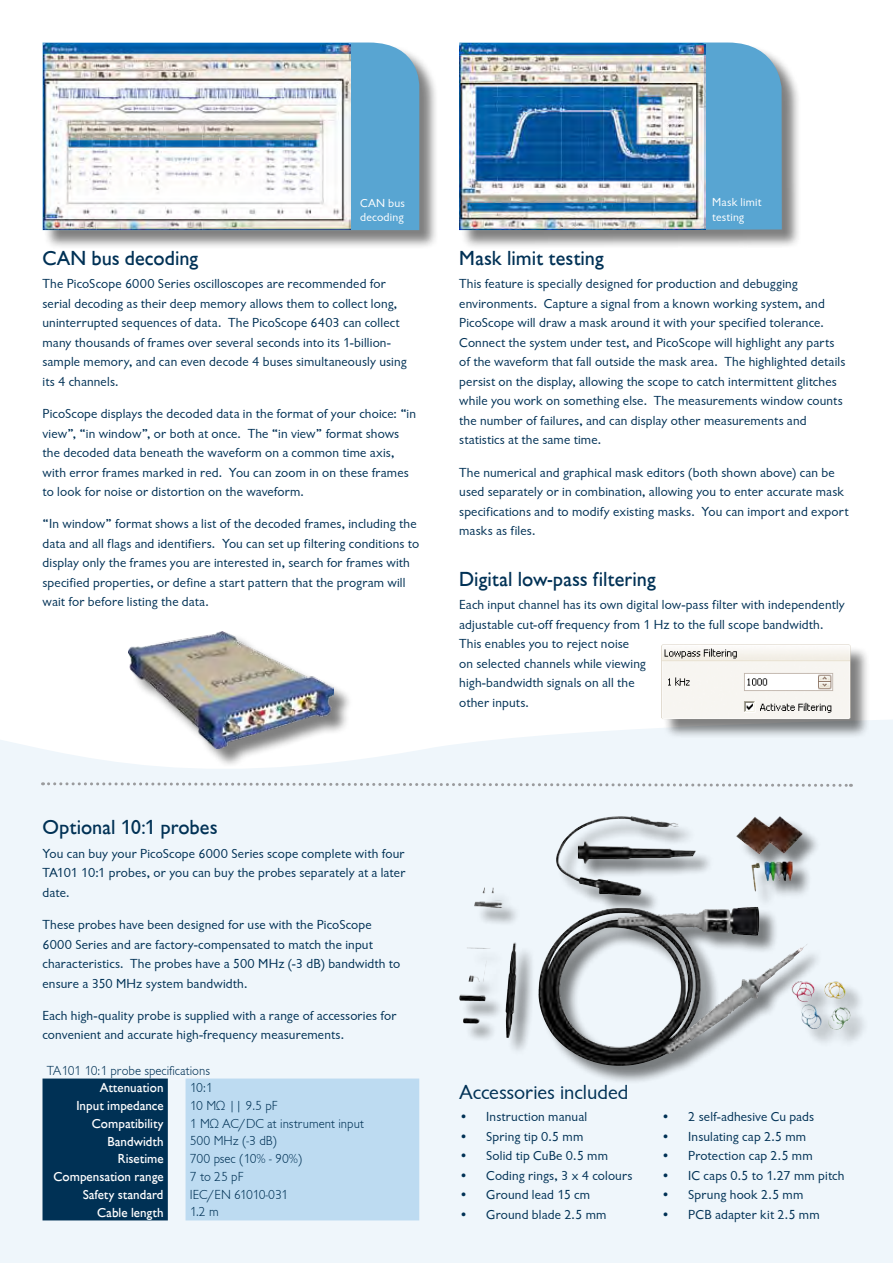
<style>
.page{position:relative;width:893px;height:1263px;background:#fff}
.page>*{position:absolute;margin:0;border:0;box-sizing:border-box;transform-origin:0 0}
.t1{font:500 21px "Chantilly";color:#003155}
.t2{font:21px "Chantilly";color:#003155}
.t3{font:13.5px/19.5px "Chantilly";letter-spacing:.01em;color:#003155}
.t4{font:300 13.5px "Chantilly";color:#003155}
.t5{font:500 13.5px "Chantilly";color:#fff}
.t6{font:300 13.5px "Chantilly";letter-spacing:-.035em;color:#003155}
.t7{font:12px/14.4px "Chantilly";letter-spacing:.015em;color:#fff}
</style>
<div class="page">
<div style="left:0;top:720px;width:893px;height:543px;background:#eff6fb"></div>
<div style="left:44px;top:44px;width:394px;height:205px;background:#000;opacity:.5"></div>
<svg style="left:43px;top:43px;width:378px;height:187px;background:#5ca4cf"></svg>
<img style="left:43px;top:44px;width:307px;height:185px">
<div style="left:460px;top:44px;width:341px;height:205px;background:#000;opacity:.5"></div>
<svg style="left:459px;top:43px;width:323px;height:187px;background:#5da5d1"></svg>
<img style="left:460px;top:44px;width:245px;height:185px">
<div style="left:460px;top:817px;width:408px;height:267px;background:#000;opacity:.5"></div>
<img style="left:754px;top:816px;width:26px;height:11px">
<div style="left:43px;top:1078px;width:125px;height:142px;background:#003155"></div>
<div style="left:186px;top:1078px;width:233px;height:142px;background:#bddbf1"></div>
<svg style="left:43px;top:781px;width:808px;height:7px"></svg>
<div style="left:663px;top:646px;width:207px;height:93px;background:#000;opacity:.5"></div>
<img style="left:661px;top:644px;width:189px;height:75px">
<div style="left:130px;top:632px;width:223px;height:135px;background:#000;opacity:.5"></div>
<img style="left:128px;top:631px;width:206px;height:118px">
<p class="t7" style="left:360px;top:196px;width:46px">CAN bus decoding</p>
<p class="t7" style="left:712px;top:195px;width:51px">Mask limit testing</p>
<h1 class="t1" style="left:43px;top:246px;width:157px">CAN bus decoding</h1>
<p class="t3" style="left:43px;top:274px;width:366px">The PicoScope 6000 Series oscilloscopes are recommended for serial decoding as their deep memory allows them to collect long, uninterrupted sequences of data. The PicoScope 6403 can collect many thousands of frames over several seconds into its 1-billion&shy;sample memory, and can even decode 4 buses simultaneously using its 4 channels.</p>
<p class="t3" style="left:43px;top:404px;width:375px">PicoScope displays the decoded data in the format of your choice: “in view”, “in window”, or both at once. The “in view” format shows the decoded data beneath the waveform on a common time axis, with error frames marked in red. You can zoom in on these frames to look for noise or distortion on the waveform.</p>
<p class="t3" style="left:43px;top:514px;width:378px">“In window” format shows a list of the decoded frames, including the data and all flags and identifiers. You can set up filtering conditions to display only the frames you are interested in, search for frames with specified properties, or define a start pattern that the program will wait for before listing the data.</p>
<h1 class="t1" style="left:459px;top:246px;width:146px">Mask limit testing</h1>
<p class="t3" style="left:459px;top:274px;width:388px">This feature is specially designed for production and debugging environments. Capture a signal from a known working system, and PicoScope will draw a mask around it with your specified tolerance.<br>Connect the system under test, and PicoScope will highlight any parts of the waveform that fall outside the mask area. The highlighted details persist on the display, allowing the scope to catch intermittent glitches while you work on something else. The measurements window counts the number of failures, and can display other measurements and statistics at the same time.</p>
<p class="t3" style="left:459px;top:463px;width:391px">The numerical and graphical mask editors (both shown above) can be used separately or in combination, allowing you to enter accurate mask specifications and to modify existing masks. You can import and export masks as files.</p>
<h1 class="t1" style="left:459px;top:567px;width:198px">Digital low-pass filtering</h1>
<p class="t3" style="left:459px;top:595px;width:387px">Each input channel has its own digital low-pass filter with independently adjustable cut-off frequency from 1 Hz to the full scope bandwidth.<br>This enables you to reject noise<br>on selected channels while viewing<br>high-bandwidth signals on all the<br>other inputs.</p>
<h1 class="t1" style="left:43px;top:816px;width:176px">Optional 10:1 probes</h1>
<p class="t3" style="left:43px;top:844px;width:364px;text-align:justify">You can buy your PicoScope 6000 Series scope complete with four TA101 10:1 probes, or you can buy the probes separately at a later date.</p>
<p class="t3" style="left:43px;top:915px;width:359px">These probes have been designed for use with the PicoScope 6000 Series and are factory-compensated to match the input characteristics. The probes have a 500 MHz (-3 dB) bandwidth to ensure a 350 MHz system bandwidth.</p>
<p class="t3" style="left:43px;top:1006px;width:356px">Each high-quality probe is supplied with a range of accessories for convenient and accurate high-frequency measurements.</p>
<p class="t4" style="left:47px;top:1063px;width:165px">TA101 10:1 probe specifications</p>
<p class="t5" style="left:100px;top:1081px;width:65px">Attenuation</p>
<p class="t4" style="left:190px;top:1081px;width:24px">10:1</p>
<p class="t5" style="left:76px;top:1098px;width:89px">Input impedance</p>
<p class="t4" style="left:190px;top:1098px;width:89px">10 MΩ || 9.5 pF</p>
<p class="t5" style="left:92px;top:1116px;width:73px">Compatibility</p>
<p class="t4" style="left:190px;top:1116px;width:176px">1 MΩ AC/DC at instrument input</p>
<p class="t5" style="left:107px;top:1134px;width:58px">Bandwidth</p>
<p class="t4" style="left:190px;top:1134px;width:89px">500 MHz (-3 dB)</p>
<p class="t5" style="left:118px;top:1151px;width:47px">Risetime</p>
<p class="t4" style="left:190px;top:1151px;width:114px">700 psec (10% - 90%)</p>
<p class="t5" style="left:54px;top:1169px;width:112px">Compensation range</p>
<p class="t4" style="left:190px;top:1169px;width:55px">7 to 25 pF</p>
<p class="t5" style="left:83px;top:1187px;width:82px">Safety standard</p>
<p class="t6" style="left:190px;top:1187px;width:100px">IEC/EN 61010-031</p>
<p class="t5" style="left:97px;top:1205px;width:68px">Cable length</p>
<p class="t4" style="left:190px;top:1205px;width:31px">1.2 m</p>
<h1 class="t2" style="left:459px;top:1081px;width:171px">Accessories included</h1>
<p class="t3" style="left:459px;top:1107px;width:129px">• Instruction manual</p>
<p class="t3" style="left:459px;top:1127px;width:126px">• Spring tip 0.5 mm</p>
<p class="t3" style="left:459px;top:1146px;width:150px">• Solid tip CuBe 0.5 mm</p>
<p class="t3" style="left:459px;top:1166px;width:175px">• Coding rings, 3 x 4 colours</p>
<p class="t3" style="left:459px;top:1185px;width:132px">• Ground lead 15 cm</p>
<p class="t3" style="left:459px;top:1205px;width:149px">• Ground blade 2.5 mm</p>
<p class="t3" style="left:661px;top:1107px;width:154px">• 2 self-adhesive Cu pads</p>
<p class="t3" style="left:661px;top:1127px;width:147px">• Insulating cap 2.5 mm</p>
<p class="t3" style="left:661px;top:1146px;width:153px">• Protection cap 2.5 mm</p>
<p class="t3" style="left:661px;top:1166px;width:185px">• IC caps 0.5 to 1.27 mm pitch</p>
<p class="t3" style="left:661px;top:1185px;width:144px">• Sprung hook 2.5 mm</p>
<p class="t3" style="left:661px;top:1205px;width:160px">• PCB adapter kit 2.5 mm</p>
</div>
